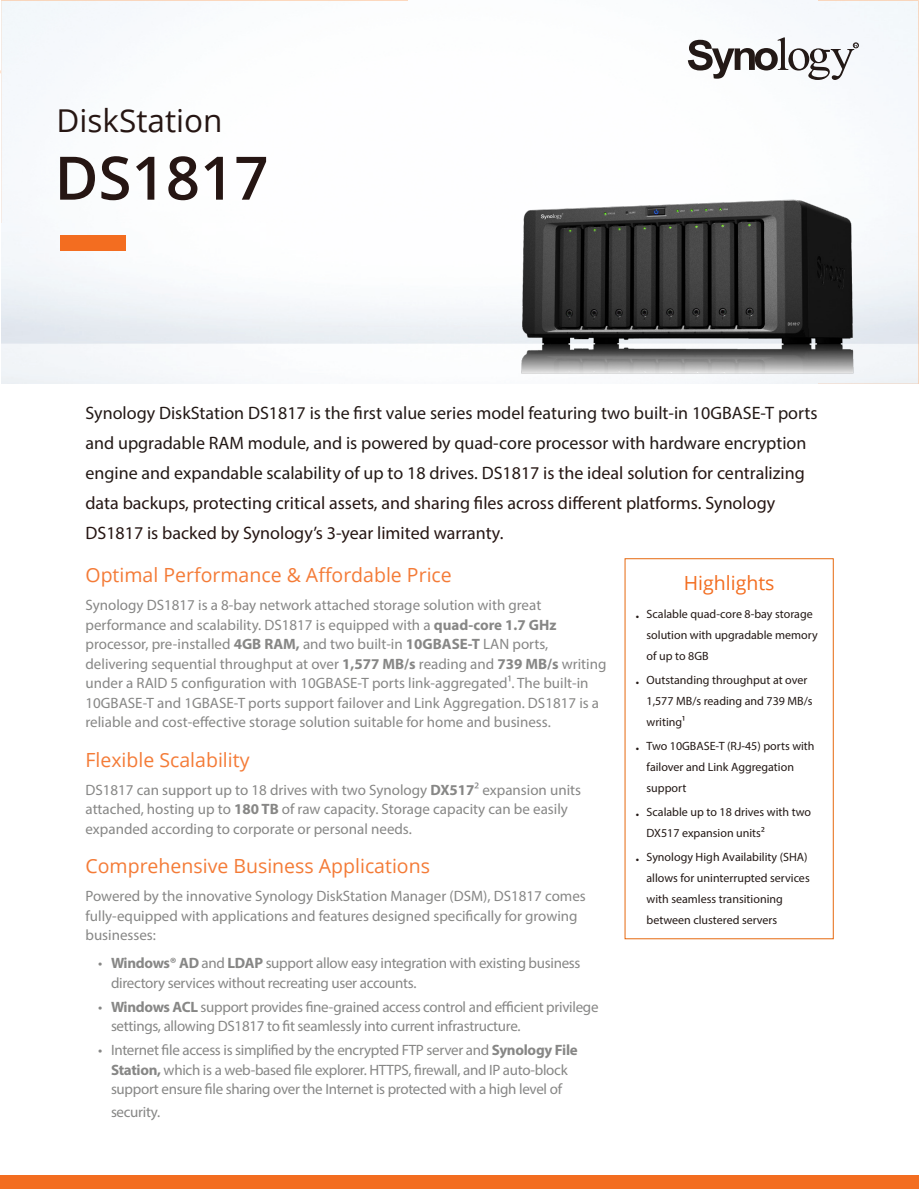
<style>
.page{position:relative;width:919px;height:1189px;background:#fff}
.page>*{position:absolute;margin:0;border:0;box-sizing:border-box;transform-origin:0 0}
.Model_Name{font:600 60px "Open Sans";color:#261613}
.Product_Type{font:31.5px "Open Sans";color:#261613}
.Chapter_Title_1{font:19.5px "Open Sans";color:#f47b37}
.Selling_Title{font:19.5px "Open Sans";color:#f36d20}
.Introduction{font:18px/30px "Myriad Pro";color:#231916}
.Body_Content{font:15px/19.5px "Myriad Pro";color:#878786}
.Body_Content-2{font:15px/19.5px "Myriad Pro";letter-spacing:-.02em;color:#878786}
.t1{font:12px/21px "Myriad Pro";color:#231916}
.s1{color:#261613}
.s2{font-weight:700}
.s3{color:#848484}
</style>
<div class="page">
<div style="left:0;top:1175px;width:918px;height:13px;background:#f36d20"></div>
<img style="left:1px;top:0;width:918px;height:384px">
<svg style="left:688px;top:37px;width:171px;height:43px"></svg>
<div style="left:60px;top:235px;width:66px;height:15px;background:#f36d20"></div>
<img style="left:512px;top:194px;width:347px;height:180px">
<p class="Product_Type" style="left:57px;top:99px;width:167px">DiskStation</p>
<p class="Model_Name" style="left:54px;top:137px;width:216px">DS1817</p>
<p class="Introduction" style="left:85px;top:397px;width:733px">Synology DiskStation DS1817 is the first value series model featuring two built-in 10GBASE-T ports and upgradable RAM module, and is powered by quad-core processor with hardware encryption engine and expandable scalability of up to 18 drives. DS<span class="s1">1817 is the ideal solution for centralizing data backups, protecting critical assets, and sharing files across different platforms. Synology DS1817 is backed by Synology’s 3-year limited warranty.</span></p>
<p class="Chapter_Title_1" style="left:85px;top:562px;width:368px">Optimal Performance &amp; Affordable Price</p>
<p class="Body_Content" style="left:85px;top:595px;width:522px">Synology DS1817 is a 8-bay network attached storage solution with great performance and scalability. DS1817 is equipped with a <span class="s2">quad-core 1.7 GHz </span>processor, pre-installed <span class="s2">4GB RAM,</span> and two built-in <span class="s2">10GBASE-T</span> LAN ports, delivering sequential throughput at over <span class="s2">1,577 MB/s</span> reading and <span class="s2">739 MB/s</span> writing under a RAID 5 configuration with 10GBASE-T ports link-aggregated1. The built-in 10GBASE-T and 1GBASE-T ports support failover and Link Aggregation. DS1817 is a reliable and cost-effective storage solution suitable for home and business.</p>
<p class="Chapter_Title_1" style="left:85px;top:746px;width:166px">Flexible Scalability</p>
<p class="Body_Content" style="left:85px;top:780px;width:497px">DS1817 can <span class="s3">supp</span>ort up to 18 drives with two Synology <span class="s2">DX517</span>2 expansion units attached, hosting up to <span class="s2">180 TB</span> of raw capacity. Storage capacity can be easily expanded according to corporate or personal needs.</p>
<p class="Chapter_Title_1" style="left:85px;top:853px;width:346px">Comprehensive Business Applications</p>
<p class="Body_Content" style="left:85px;top:886px;width:502px">Powered by the innovative Synology DiskStation Manager (DSM), DS1817 comes fully-equipped with applications and features designed specifically for growing businesses:</p>
<p class="Body_Content-2" style="left:111px;top:953px;width:471px;text-indent:-13px">• <span class="s2">Windows® AD</span> and <span class="s2">LDAP</span> support allow easy integration with existing business directory services without recreating user accounts.</p>
<p class="Body_Content-2" style="left:111px;top:997px;width:489px;text-indent:-13px">• <span class="s2">Windows ACL</span> support provides fine-grained access control and efficient privilege settings, allowing DS1817 to fit seamlessly into current infrastructure.</p>
<p class="Body_Content-2" style="left:98px;top:1040px;width:481px;text-align:center">• Internet file access is simplified by the encrypted FTP server and <span class="s2">Synology File<br>Station,</span> which is a web-based file explorer. HTTPS, firewall, and IP auto-block support ensure file sharing over the Internet is protected with a high level of</p>
<p class="Body_Content-2" style="left:111px;top:1101px;width:51px">security.</p>
<p class="Selling_Title" style="left:684px;top:570px;width:92px">Highlights</p>
<p class="t1" style="left:646px;top:603px;width:173px;text-indent:-11px">• Scalable quad-core 8-bay storage solution with upgradable memory of up to 8GB</p>
<p class="t1" style="left:646px;top:669px;width:168px;text-indent:-11px">• Outstanding throughput at over<br>1,577 MB/s reading and 739 MB/s writing1</p>
<p class="t1" style="left:646px;top:735px;width:170px;text-indent:-11px">• Two 10GBASE-T (RJ-45) ports with failover and Link Aggregation support</p>
<p class="t1" style="left:646px;top:801px;width:166px;text-indent:-11px">• Scalable up to 18 drives with two<br>DX517 expansion units2</p>
<p class="t1" style="left:646px;top:846px;width:165px;text-indent:-11px">• Synology High Availability (SHA) allows for uninterrupted services with seamless transitioning between clustered servers</p>
</div>
